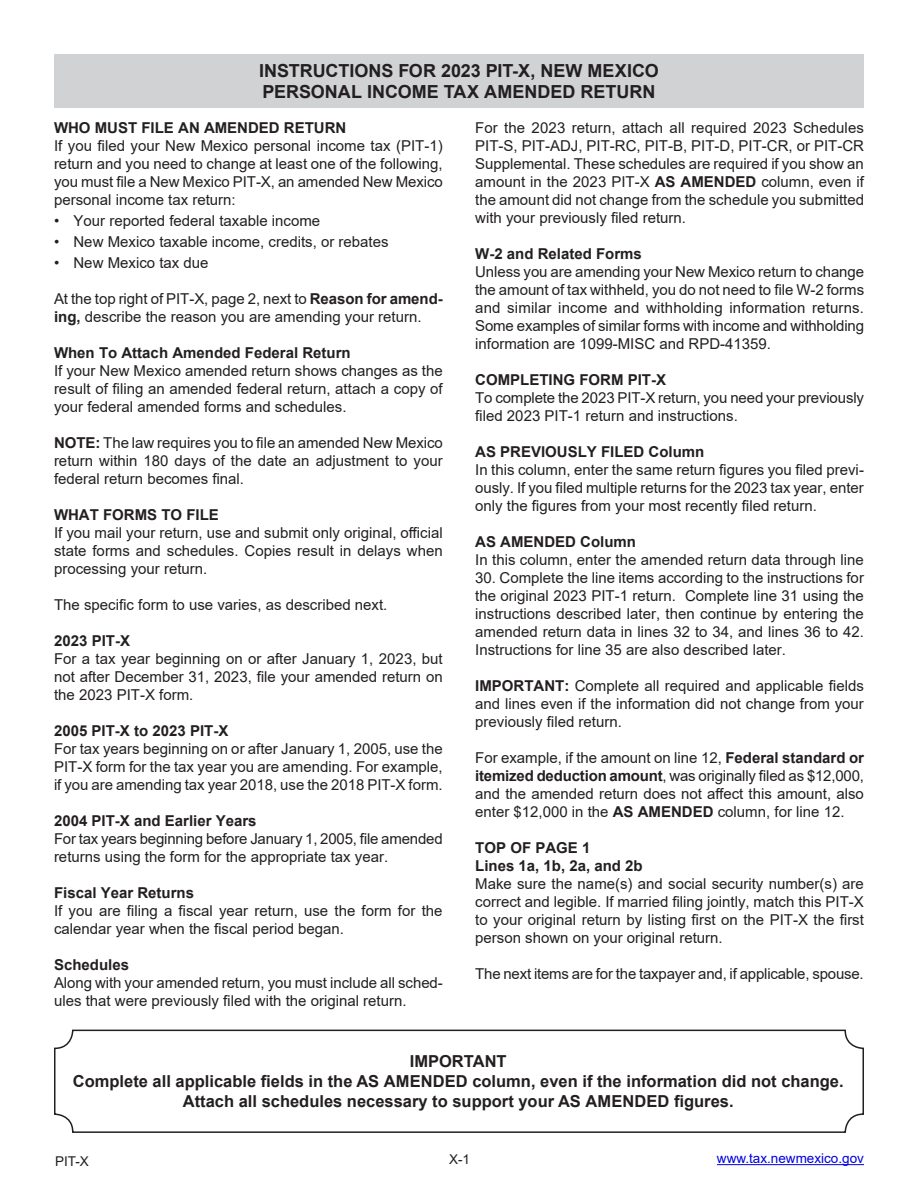
<style>
.page{position:relative;width:918px;height:1188px;background:#fff}
.page>*{position:absolute;margin:0;border:0;box-sizing:border-box;transform-origin:0 0}
.t1{font:700 18px "Arial";color:#231f20}
.t2{font:700 16.5px "Arial";color:#231f20}
.t3{font:15px/18px "Arial";color:#231f20;text-align:justify}
.t4{font:700 15px "Arial";color:#231f20}
.t5{font:13.5px "Arial";color:#0000e1}
.t6{font:13.5px "Arial";color:#231f20}
.s1{font-weight:700}
</style>
<div class="page">
<div style="left:54px;top:54px;width:810px;height:54px;background:#d1d2d4"></div>
<div style="left:54px;top:1030px;width:810px;height:103px;border:2px solid #231f20;border-radius:18px"></div>
<hr style="left:717px;top:1164px;width:147px;height:1px;background:#0000e1">
<p class="t1" style="left:259px;top:58px;width:401px">INSTRUCTIONS FOR 2023 PIT-X, NEW MEXICO</p>
<p class="t1" style="left:263px;top:79px;width:394px">PERSONAL INCOME TAX AMENDED RETURN</p>
<p class="t4" style="left:54px;top:117px;width:294px">WHO MUST FILE AN AMENDED RETURN</p>
<p class="t3" style="left:54px;top:137px;width:390px">If you filed your New Mexico personal income tax (PIT-1) return and you need to change at least one of the following, you must file a New Mexico PIT-X, an amended New Mexico personal income tax return:</p>
<p class="t3" style="left:54px;top:212px;width:268px">• Your reported federal taxable income</p>
<p class="t3" style="left:54px;top:233px;width:336px">• New Mexico taxable income, credits, or rebates</p>
<p class="t3" style="left:54px;top:254px;width:156px">• New Mexico tax due</p>
<p class="t3" style="left:54px;top:290px;width:390px">At the top right of PIT-X, page 2, next to <span class="s1">Reason for amend&shy;ing,</span> describe the reason you are amending your return.</p>
<p class="t4" style="left:54px;top:342px;width:298px">When To Attach Amended Federal Return</p>
<p class="t3" style="left:54px;top:362px;width:390px">If your New Mexico amended return shows changes as the result of filing an amended federal return, attach a copy of your federal amended forms and schedules.</p>
<p class="t3" style="left:54px;top:434px;width:390px"><span class="s1">NOTE:</span> The law requires you to file an amended New Mexico return within 180 days of the date an adjustment to your federal return becomes final.</p>
<p class="t4" style="left:54px;top:504px;width:166px">WHAT FORMS TO FILE</p>
<p class="t3" style="left:54px;top:524px;width:390px">If you mail your return, use and submit only original, official state forms and schedules. Copies result in delays when processing your return.</p>
<p class="t3" style="left:54px;top:596px;width:335px">The specific form to use varies, as described next.</p>
<p class="t4" style="left:54px;top:630px;width:78px">2023 PIT-X</p>
<p class="t3" style="left:54px;top:650px;width:390px">For a tax year beginning on or after January 1, 2023, but not after December 31, 2023, file your amended return on the 2023 PIT-X form.</p>
<p class="t4" style="left:54px;top:720px;width:176px">2005 PIT-X to 2023 PIT-X</p>
<p class="t3" style="left:54px;top:740px;width:390px">For tax years beginning on or after January 1, 2005, use the PIT-X form for the tax year you are amending. For example, if you are amending tax year 2018, use the 2018 PIT-X form.</p>
<p class="t4" style="left:54px;top:810px;width:204px">2004 PIT-X and Earlier Years</p>
<p class="t3" style="left:54px;top:830px;width:390px">For tax years beginning before January 1, 2005, file amended returns using the form for the appropriate tax year.</p>
<p class="t4" style="left:54px;top:882px;width:142px">Fiscal Year Returns</p>
<p class="t3" style="left:54px;top:902px;width:390px">If you are filing a fiscal year return, use the form for the calendar year when the fiscal period began.</p>
<p class="t4" style="left:54px;top:954px;width:77px">Schedules</p>
<p class="t3" style="left:54px;top:974px;width:390px">Along with your amended return, you must include all sched&shy;ules that were previously filed with the original return.</p>
<p class="t3" style="left:475px;top:119px;width:390px">For the 2023 return, attach all required 2023 Schedules PIT-S, PIT-ADJ, PIT‑RC, PIT-B, PIT-D, PIT-CR, or PIT‑CR Supplemental. These schedules are required if you show an amount in the 2023 PIT-X <span class="s1">AS AMENDED</span> column, even if the amount did not change from the schedule you submitted with your previously filed return.</p>
<p class="t4" style="left:475px;top:243px;width:168px">W-2 and Related Forms</p>
<p class="t3" style="left:475px;top:263px;width:390px">Unless you are amending your New Mexico return to change the amount of tax withheld, you do not need to file W-2 forms and similar income and withholding information returns.<br>Some examples of similar forms with income and withholding information are 1099‑MISC and RPD-41359.</p>
<p class="t4" style="left:475px;top:369px;width:192px">COMPLETING FORM PIT-X</p>
<p class="t3" style="left:475px;top:389px;width:390px">To complete the 2023 PIT-X return, you need your previously filed 2023 PIT-1 return and instructions.</p>
<p class="t4" style="left:475px;top:441px;width:231px">AS PREVIOUSLY FILED Column</p>
<p class="t3" style="left:475px;top:461px;width:390px">In this column, enter the same return figures you filed previ&shy;ously. If you filed multiple returns for the 2023 tax year, enter only the figures from your most recently filed return.</p>
<p class="t4" style="left:475px;top:531px;width:162px">AS AMENDED Column</p>
<p class="t3" style="left:475px;top:551px;width:390px">In this column, enter the amended return data through line</p>
<p class="t3" style="left:475px;top:569px;width:390px">30. Complete the line items according to the instructions for the original 2023 PIT-1 return. Complete line 31 using the instructions described later, then continue by entering the amended return data in lines 32 to 34, and lines 36 to 42.<br>Instructions for line 35 are also described later.</p>
<p class="t3" style="left:475px;top:677px;width:390px"><span class="s1">IMPORTANT:</span> Complete all required and applicable fields and lines even if the information did not change from your previously filed return.</p>
<p class="t3" style="left:475px;top:749px;width:390px">For example, if the amount on line 12, <span class="s1">Federal standard or itemized deduction amount</span>, was originally filed as $12,000, and the amended return does not affect this amount, also enter $12,000 in the <span class="s1">AS AMENDED</span> column, for line 12.</p>
<p class="t4" style="left:475px;top:837px;width:117px">TOP OF PAGE 1</p>
<p class="t4" style="left:475px;top:855px;width:169px">Lines 1a, 1b, 2a, and 2b</p>
<p class="t3" style="left:475px;top:875px;width:390px">Make sure the name(s) and social security number(s) are correct and legible. If married filing jointly, match this PIT-X to your original return by listing first on the PIT-X the first person shown on your original return.</p>
<p class="t3" style="left:475px;top:965px;width:390px">The next items are for the taxpayer and, if applicable, spouse.</p>
<p class="t2" style="left:410px;top:1050px;width:98px">IMPORTANT</p>
<p class="t2" style="left:73px;top:1070px;width:772px">Complete all applicable fields in the AS AMENDED column, even if the information did not change.</p>
<p class="t2" style="left:183px;top:1090px;width:552px">Attach all schedules necessary to support your AS AMENDED figures.</p>
<p class="t6" style="left:55px;top:1152px;width:35px">PIT-X</p>
<p class="t6" style="left:449px;top:1150px;width:23px">X-1</p>
<p class="t5" style="left:717px;top:1149px;width:149px">www.tax.newmexico.gov</p>
</div>
